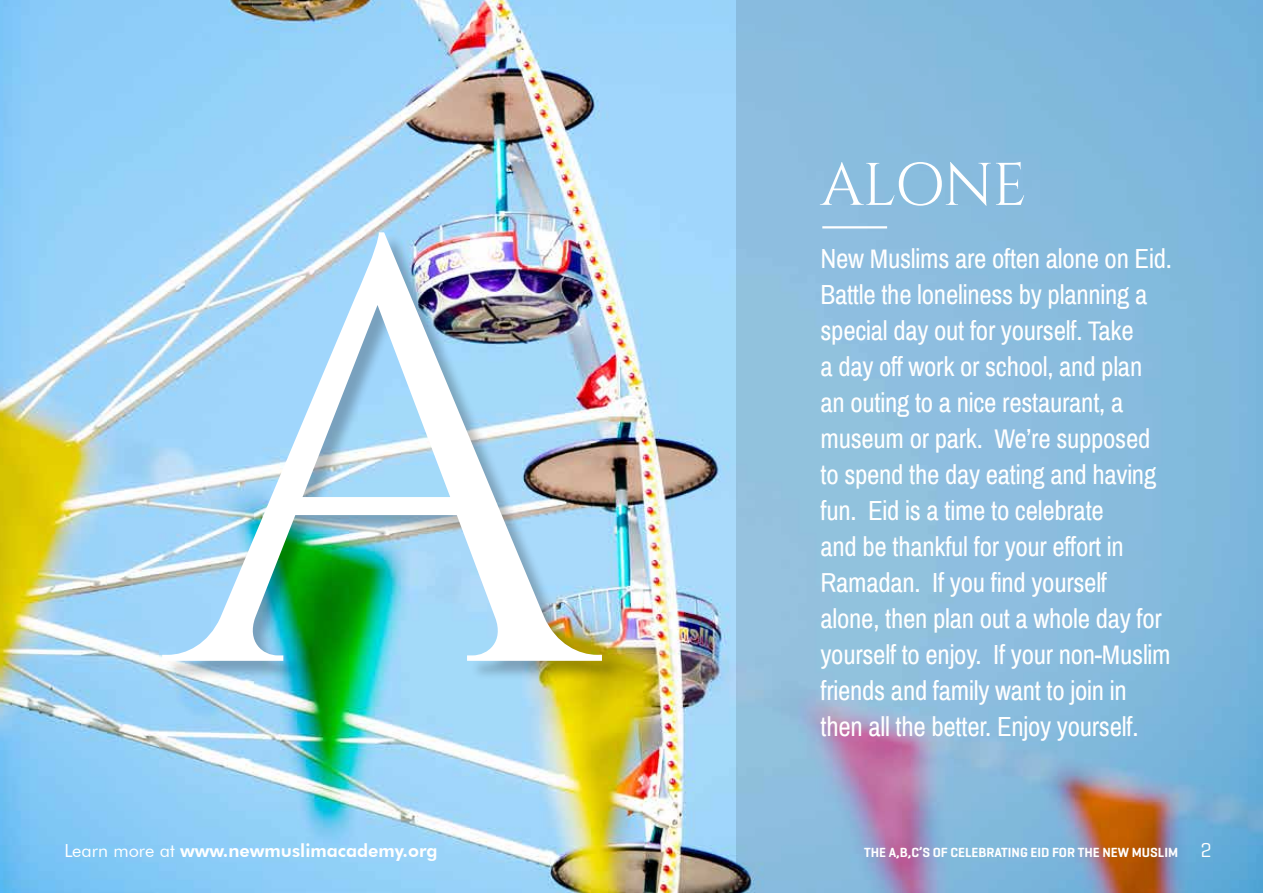
<style>
.page{position:relative;width:1263px;height:893px;background:#fff}
.page>*{position:absolute;margin:0;border:0;box-sizing:border-box;transform-origin:0 0}
.t1{font:600px "Cinzel";color:#fff}
.t2{font:60px "Cinzel";letter-spacing:-.025em;color:#fff}
.t3{font:27px/36px "Archivo Narrow";letter-spacing:-.01em;color:#fff}
.t4{font:800 18px "Futura BT";color:#fff}
.t5{font:600 13.5px "Geogrotesque";color:#fff}
.s1{font-weight:400}
.s2{font-weight:400;font-size:20.4px}
</style>
<div class="page">
<img style="left:0;top:0;width:736px;height:893px">
<svg style="left:736px;top:0;width:527px;height:893px;background:#89b7d8"></svg>
<div style="left:164px;top:234px;width:458px;height:446px;background:#000;opacity:.25"></div>
<hr style="left:822px;top:226px;width:65px;height:2px;background:#fff">
<h1 class="t1" style="left:169px;top:112px;width:429px">A</h1>
<p class="t4" style="left:64px;top:840px;width:375px"><span class="s1">Learn more at</span> www.newmuslimacademy.org</p>
<h2 class="t2" style="left:820px;top:150px;width:208px">ALONE</h2>
<p class="t3" style="left:820px;top:241px;width:353px">New Muslims are often alone on Eid.<br>Battle the loneliness by planning a special day out for yourself. Take<br>a day off work or school, and plan an outing to a nice restaurant, a museum or park. We’re supposed to spend the day eating and having fun. Eid is a time to celebrate<br>and be thankful for your effort in Ramadan. If you find yourself alone, then plan out a whole day for yourself to enjoy. If your non-Muslim friends and family want to join in then all the better. Enjoy yourself.</p>
<p class="t5" style="left:864px;top:844px;width:349px">THE A,B,C’S OF CELEBRATING EID FOR THE NEW MUSLIM <span class="s2">2</span></p>
</div>
